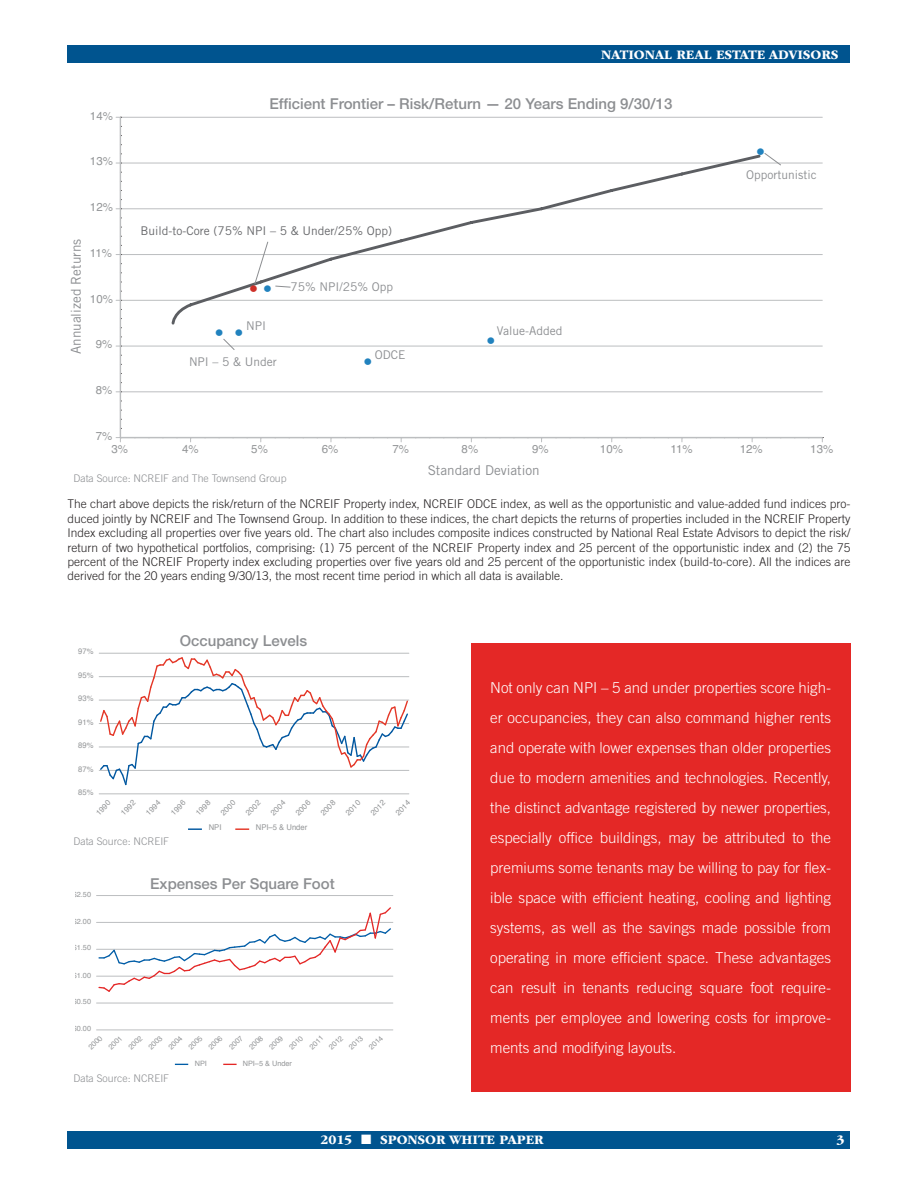
<style>
.page{position:relative;width:918px;height:1188px;background:#fff}
.page>*{position:absolute;margin:0;border:0;box-sizing:border-box;transform-origin:0 0}
.t1{font:300 15px/30px "Trade Gothic";color:#fff;text-align:justify}
.t2{font:500 15px "Helvetica Neue LT Std";color:#8c8e91}
.t3{font:700 13.5px "ITC Garamond Std";letter-spacing:-.005em;color:#fff}
.t4{font:13.5px "Trade Gothic";color:#8c8e91}
.t5{font:300 12px/14.4px "Trade Gothic";color:#231f20;text-align:justify}
.t6{font:12px "Trade Gothic";color:#8c8e91}
.t7{font:12px "Trade Gothic";color:#67686b}
.t8{font:11.55px "Helvetica";color:#949698}
.t9{font:300 10.5px "Trade Gothic";color:#8c8e91}
.t10{font:7.95px "Helvetica";color:#949698;scale:.96 1}
.t11{font:7.8px "Helvetica";color:#949698}
.t12{font:7.35px "Helvetica";color:#949698}
</style>
<div class="page">
<div style="left:68px;top:45px;width:782px;height:18px;background:#00548f"></div>
<div style="left:68px;top:1131px;width:782px;height:18px;background:#00548f"></div>
<div style="left:471px;top:644px;width:379px;height:448px;background:#e42826"></div>
<hr style="left:99px;top:794px;width:310px;height:1px;background:#bcbec0">
<hr style="left:99px;top:653px;width:310px;height:1px;background:#bcbec0">
<svg style="left:99px;top:657px;width:310px;height:129px"></svg>
<svg style="left:188px;top:828px;width:14px;height:2px"></svg>
<svg style="left:235px;top:828px;width:14px;height:2px"></svg>
<hr style="left:97px;top:1030px;width:296px;height:1px;background:#bcbec0">
<hr style="left:97px;top:1003px;width:296px;height:1px;background:#bcbec0">
<hr style="left:97px;top:976px;width:296px;height:1px;background:#bcbec0">
<hr style="left:97px;top:949px;width:296px;height:1px;background:#bcbec0">
<hr style="left:97px;top:922px;width:296px;height:1px;background:#bcbec0">
<hr style="left:97px;top:895px;width:296px;height:1px;background:#bcbec0">
<svg style="left:98px;top:907px;width:294px;height:85px"></svg>
<svg style="left:175px;top:1064px;width:13px;height:1px"></svg>
<svg style="left:223px;top:1064px;width:14px;height:1px"></svg>
<hr style="left:120px;top:392px;width:702px;height:1px;background:#bcbec0">
<hr style="left:120px;top:346px;width:702px;height:1px;background:#bcbec0">
<hr style="left:120px;top:300px;width:702px;height:1px;background:#bcbec0">
<hr style="left:120px;top:254px;width:702px;height:1px;background:#bcbec0">
<hr style="left:120px;top:209px;width:702px;height:1px;background:#bcbec0">
<hr style="left:120px;top:163px;width:702px;height:1px;background:#bcbec0">
<hr style="left:120px;top:117px;width:702px;height:1px;background:#bcbec0">
<hr style="left:120px;top:117px;width:1px;height:321px;background:#bcbec0">
<hr style="left:120px;top:437px;width:702px;height:1px;background:#bcbec0">
<svg style="left:170px;top:155px;width:593px;height:170px"></svg>
<svg style="left:216px;top:338px;width:26px;height:12px"></svg>
<svg style="left:757px;top:153px;width:24px;height:13px"></svg>
<svg style="left:250px;top:241px;width:41px;height:51px"></svg>
<p class="t3" style="left:601px;top:47px;width:239px">NATIONAL REAL ESTATE ADVISORS</p>
<p class="t8" style="left:90px;top:107px;width:25px">14%</p>
<p class="t8" style="left:90px;top:152px;width:25px">13%</p>
<p class="t8" style="left:90px;top:198px;width:25px">12%</p>
<p class="t4" style="left:68px;top:354px;width:117px;rotate:-90deg">Annualized Returns</p>
<p class="t8" style="left:90px;top:244px;width:24px">11%</p>
<p class="t8" style="left:90px;top:290px;width:25px">10%</p>
<p class="t8" style="left:96px;top:335px;width:18px">9%</p>
<p class="t8" style="left:96px;top:381px;width:18px">8%</p>
<p class="t2" style="left:270px;top:95px;width:404px">Efficient Frontier – Risk/Return — 20 Years Ending 9/30/13</p>
<p class="t7" style="left:140px;top:223px;width:253px">Build-to-Core (75% NPI – 5 &amp; Under/25% Opp)</p>
<p class="t6" style="left:246px;top:318px;width:21px">NPI</p>
<p class="t6" style="left:189px;top:354px;width:89px">NPI – 5 &amp; Under</p>
<p class="t6" style="left:291px;top:280px;width:104px">75% NPI/25% Opp</p>
<p class="t6" style="left:375px;top:348px;width:32px">ODCE</p>
<p class="t6" style="left:497px;top:323px;width:67px">Value-Added</p>
<p class="t6" style="left:746px;top:167px;width:72px">Opportunistic</p>
<p class="t8" style="left:96px;top:427px;width:18px">7%</p>
<p class="t8" style="left:112px;top:440px;width:18px">3%</p>
<p class="t8" style="left:182px;top:440px;width:18px">4%</p>
<p class="t8" style="left:251px;top:440px;width:18px">5%</p>
<p class="t8" style="left:322px;top:440px;width:18px">6%</p>
<p class="t8" style="left:392px;top:440px;width:18px">7%</p>
<p class="t8" style="left:462px;top:440px;width:18px">8%</p>
<p class="t8" style="left:532px;top:440px;width:18px">9%</p>
<p class="t8" style="left:600px;top:440px;width:25px">10%</p>
<p class="t8" style="left:671px;top:440px;width:24px">11%</p>
<p class="t8" style="left:740px;top:440px;width:25px">12%</p>
<p class="t8" style="left:810px;top:440px;width:25px">13%</p>
<p class="t9" style="left:73px;top:472px;width:215px">Data Source: NCREIF and The Townsend Group</p>
<p class="t4" style="left:428px;top:462px;width:114px">Standard Deviation</p>
<p class="t5" style="left:68px;top:497px;width:785px">The chart above depicts the risk/return of the NCREIF Property index, NCREIF ODCE index, as well as the opportunistic and value-added fund indices pro&shy;duced jointly by NCREIF and The Townsend Group. In addition to these indices, the chart depicts the returns of properties included in the NCREIF Property Index excluding all properties over five years old. The chart also includes composite indices constructed by National Real Estate Advisors to depict the risk/ return of two hypothetical portfolios, comprising: (1) 75 percent of the NCREIF Property index and 25 percent of the opportunistic index and (2) the 75 percent of the NCREIF Property index excluding properties over five years old and 25 percent of the opportunistic index (build-to-core). All the indices are derived for the 20 years ending 9/30/13, the most recent time period in which all data is available.</p>
<p class="t10" style="left:78px;top:645px;width:17px">97%</p>
<p class="t10" style="left:78px;top:669px;width:17px">95%</p>
<p class="t10" style="left:78px;top:692px;width:17px">93%</p>
<p class="t10" style="left:78px;top:716px;width:17px">91%</p>
<p class="t10" style="left:78px;top:739px;width:17px">89%</p>
<p class="t10" style="left:78px;top:763px;width:17px">87%</p>
<p class="t10" style="left:78px;top:786px;width:17px">85%</p>
<p class="t2" style="left:180px;top:631px;width:129px">Occupancy Levels</p>
<p class="t11" style="left:93px;top:810px;width:19px;rotate:-46deg">1990</p>
<p class="t11" style="left:118px;top:810px;width:19px;rotate:-46deg">1992</p>
<p class="t11" style="left:143px;top:810px;width:19px;rotate:-46deg">1994</p>
<p class="t11" style="left:168px;top:810px;width:19px;rotate:-46deg">1996</p>
<p class="t11" style="left:193px;top:810px;width:19px;rotate:-46deg">1998</p>
<p class="t11" style="left:218px;top:810px;width:19px;rotate:-46deg">2000</p>
<p class="t11" style="left:243px;top:810px;width:19px;rotate:-46deg">2002</p>
<p class="t11" style="left:268px;top:810px;width:19px;rotate:-46deg">2004</p>
<p class="t11" style="left:293px;top:810px;width:19px;rotate:-46deg">2006</p>
<p class="t11" style="left:318px;top:810px;width:19px;rotate:-46deg">2008</p>
<p class="t11" style="left:343px;top:810px;width:19px;rotate:-46deg">2010</p>
<p class="t11" style="left:368px;top:810px;width:19px;rotate:-46deg">2012</p>
<p class="t11" style="left:393px;top:810px;width:19px;rotate:-46deg">2014</p>
<p class="t9" style="left:73px;top:835px;width:97px">Data Source: NCREIF</p>
<p class="t10" style="left:209px;top:822px;width:15px">NPI</p>
<p class="t10" style="left:256px;top:822px;width:55px">NPI–5 &amp; Under</p>
<p class="t12" style="left:73px;top:889px;width:20px">$2.50</p>
<p class="t12" style="left:73px;top:916px;width:20px">$2.00</p>
<p class="t12" style="left:73px;top:942px;width:20px">$1.50</p>
<p class="t12" style="left:73px;top:970px;width:20px">$1.00</p>
<p class="t12" style="left:73px;top:996px;width:20px">$0.50</p>
<p class="t12" style="left:73px;top:1023px;width:20px">$0.00</p>
<p class="t2" style="left:150px;top:875px;width:186px">Expenses Per Square Foot</p>
<p class="t12" style="left:86px;top:1045px;width:18px;rotate:-45deg">2000</p>
<p class="t12" style="left:106px;top:1045px;width:18px;rotate:-45deg">2001</p>
<p class="t12" style="left:126px;top:1045px;width:18px;rotate:-45deg">2002</p>
<p class="t12" style="left:146px;top:1045px;width:18px;rotate:-45deg">2003</p>
<p class="t12" style="left:166px;top:1045px;width:18px;rotate:-45deg">2004</p>
<p class="t12" style="left:186px;top:1045px;width:18px;rotate:-45deg">2005</p>
<p class="t12" style="left:206px;top:1045px;width:18px;rotate:-45deg">2006</p>
<p class="t12" style="left:226px;top:1045px;width:18px;rotate:-45deg">2007</p>
<p class="t12" style="left:246px;top:1045px;width:18px;rotate:-45deg">2008</p>
<p class="t12" style="left:266px;top:1045px;width:18px;rotate:-45deg">2009</p>
<p class="t12" style="left:286px;top:1045px;width:18px;rotate:-45deg">2010</p>
<p class="t12" style="left:307px;top:1044px;width:18px;rotate:-45deg">2011</p>
<p class="t12" style="left:326px;top:1045px;width:18px;rotate:-45deg">2012</p>
<p class="t12" style="left:346px;top:1045px;width:18px;rotate:-45deg">2013</p>
<p class="t12" style="left:366px;top:1045px;width:18px;rotate:-45deg">2014</p>
<p class="t9" style="left:73px;top:1072px;width:97px">Data Source: NCREIF</p>
<p class="t12" style="left:195px;top:1058px;width:14px">NPI</p>
<p class="t12" style="left:243px;top:1058px;width:51px">NPI–5 &amp; Under</p>
<p class="t1" style="left:490px;top:672px;width:342px">Not only can NPI – 5 and under properties score high&shy;er occupancies, they can also command higher rents and operate with lower expenses than older properties due to modern amenities and technologies. Recently, the distinct advantage registered by newer properties, especially office buildings, may be attributed to the premiums some tenants may be willing to pay for flex&shy;ible space with efficient heating, cooling and lighting systems, as well as the savings made possible from operating in more efficient space. These advantages can result in tenants reducing square foot require&shy;ments per employee and lowering costs for improve&shy;ments and modifying layouts.</p>
<p class="t3" style="left:321px;top:1132px;width:225px">2015 ■ SPONSOR WHITE PAPER</p>
<p class="t3" style="left:837px;top:1132px;width:9px">3</p>
</div>
